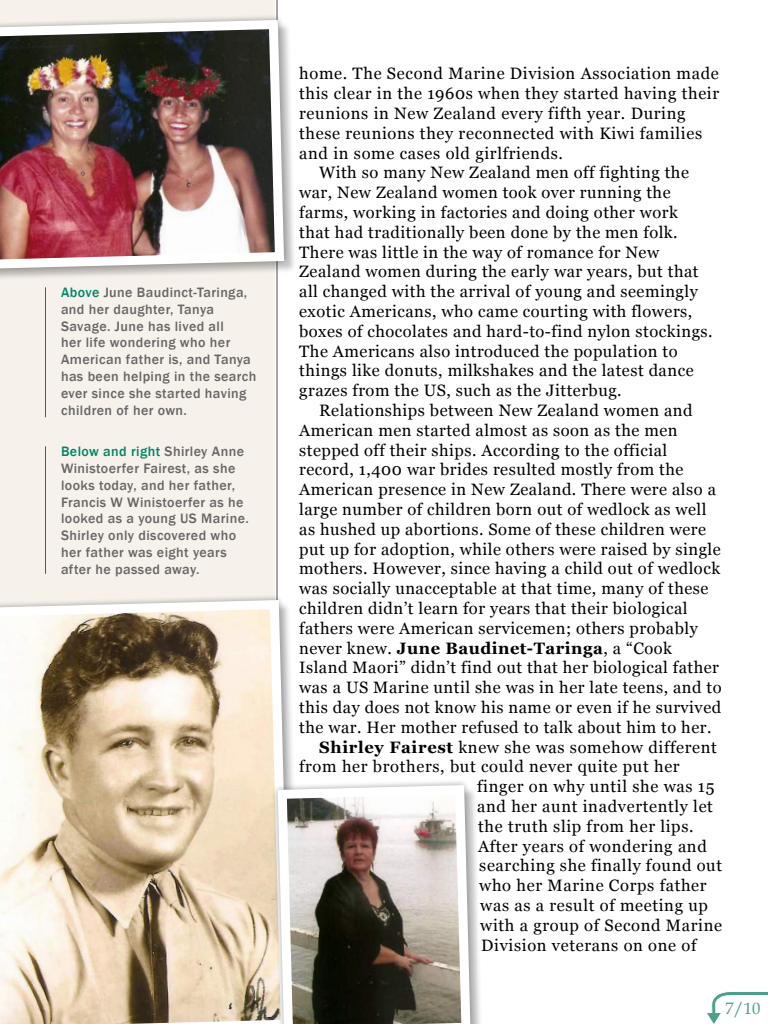
<style>
.page{position:relative;width:768px;height:1024px;background:#fff}
.page>*{position:absolute;margin:0;border:0;box-sizing:border-box;transform-origin:0 0}
.t1{font:16.5px "Georgia";letter-spacing:.03em;color:#000}
.t2{font:700 16.5px "Georgia";letter-spacing:.03em;color:#000}
.t3{font:16.5px "Book Antiqua";color:#4aa088}
.t4{font:500 14px/16.8px "Franklin Gothic";letter-spacing:.03em;color:#666}
.s1{color:#008465}
.s2{font-weight:400}
.s3{font-weight:700}
</style>
<div class="page">
<hr style="left:277px;top:0;width:1px;height:1024px;background:#4c4c4c">
<div style="left:0;top:0;width:275px;height:1024px;background:#f6f1eb"></div>
<svg style="left:0;top:595px;width:293px;height:429px"></svg>
<div style="left:280px;top:787px;width:203px;height:237px;background:#000;opacity:.23"></div>
<svg style="left:271px;top:778px;width:206px;height:246px"></svg>
<svg style="left:273px;top:780px;width:202px;height:244px"></svg>
<hr style="left:45px;top:446px;width:1px;height:128px;background:#008465">
<div style="left:0;top:22px;width:296px;height:259px;background:#000;opacity:.23"></div>
<svg style="left:0;top:13px;width:291px;height:263px"></svg>
<img style="left:0;top:15px;width:289px;height:259px">
<hr style="left:45px;top:287px;width:1px;height:130px;background:#008465">
<svg style="left:707px;top:991px;width:61px;height:33px"></svg>
<p class="t4" style="left:61px;top:285px;width:197px"><span class="s1">Above</span> June Baudinct-Taringa, and her daughter, Tanya<br>Savage. June has lived all<br>her life wondering who her<br>American father is, and Tanya has been helping in the search ever since she started having children of her own.</p>
<p class="t4" style="left:61px;top:444px;width:189px"><span class="s1">Below and right</span> Shirley Anne<br>Winistoerfer Fairest, as she looks today, and her father,<br>Francis W Winistoerfer as he looked as a young US Marine.<br>Shirley only discovered who her father was eight years after he passed away.</p>
<p class="t1" style="left:299px;top:67px;width:421px">home. The Second Marine Division Association made</p>
<p class="t1" style="left:299px;top:87px;width:422px">this clear in the 1960s when they started having their</p>
<p class="t1" style="left:299px;top:107px;width:388px">reunions in New Zealand every fifth year. During</p>
<p class="t1" style="left:299px;top:126px;width:405px">these reunions they reconnected with Kiwi families</p>
<p class="t1" style="left:299px;top:146px;width:265px">and in some cases old girlfriends.</p>
<p class="t1" style="left:319px;top:166px;width:371px">With so many New Zealand men off fighting the</p>
<p class="t1" style="left:299px;top:186px;width:373px">war, New Zealand women took over running the</p>
<p class="t1" style="left:299px;top:206px;width:380px">farms, working in factories and doing other work</p>
<p class="t1" style="left:299px;top:225px;width:380px">that had traditionally been done by the men folk.</p>
<p class="t1" style="left:299px;top:245px;width:362px">There was little in the way of romance for New</p>
<p class="t1" style="left:299px;top:265px;width:401px">Zealand women during the early war years, but that</p>
<p class="t1" style="left:299px;top:285px;width:400px">all changed with the arrival of young and seemingly</p>
<p class="t1" style="left:299px;top:305px;width:395px">exotic Americans, who came courting with flowers,</p>
<p class="t1" style="left:299px;top:324px;width:415px">boxes of chocolates and hard-to-find nylon stockings.</p>
<p class="t1" style="left:299px;top:344px;width:380px">The Americans also introduced the population to</p>
<p class="t1" style="left:299px;top:364px;width:396px">things like donuts, milkshakes and the latest dance</p>
<p class="t1" style="left:299px;top:384px;width:324px">grazes from the US, such as the Jitterbug.</p>
<p class="t1" style="left:319px;top:404px;width:375px">Relationships between New Zealand women and</p>
<p class="t1" style="left:299px;top:423px;width:380px">American men started almost as soon as the men</p>
<p class="t1" style="left:299px;top:443px;width:370px">stepped off their ships. According to the official</p>
<p class="t1" style="left:299px;top:463px;width:386px">record, 1,400 war brides resulted mostly from the</p>
<p class="t1" style="left:299px;top:483px;width:418px">American presence in New Zealand. There were also a</p>
<p class="t1" style="left:299px;top:503px;width:409px">large number of children born out of wedlock as well</p>
<p class="t1" style="left:299px;top:522px;width:408px">as hushed up abortions. Some of these children were</p>
<p class="t1" style="left:299px;top:542px;width:423px">put up for adoption, while others were raised by single</p>
<p class="t1" style="left:299px;top:562px;width:423px">mothers. However, since having a child out of wedlock</p>
<p class="t1" style="left:299px;top:582px;width:411px">was socially unacceptable at that time, many of these</p>
<p class="t1" style="left:299px;top:602px;width:390px">children didn’t learn for years that their biological</p>
<p class="t1" style="left:299px;top:621px;width:400px">fathers were American servicemen; others probably</p>
<p class="t2" style="left:299px;top:641px;width:374px"><span class="s2">never knew.</span> June Baudinet-Taringa<span class="s2">, a “Cook</span></p>
<p class="t1" style="left:299px;top:661px;width:421px">Island Maori” didn’t find out that her biological father</p>
<p class="t1" style="left:299px;top:681px;width:424px">was a US Marine until she was in her late teens, and to</p>
<p class="t1" style="left:299px;top:701px;width:424px">this day does not know his name or even if he survived</p>
<p class="t1" style="left:299px;top:720px;width:414px">the war. Her mother refused to talk about him to her.</p>
<p class="t1" style="left:319px;top:740px;width:399px"><span class="s3">Shirley Fairest</span> knew she was somehow different</p>
<p class="t1" style="left:299px;top:760px;width:382px">from her brothers, but could never quite put her</p>
<p class="t1" style="left:477px;top:780px;width:239px">finger on why until she was 15</p>
<p class="t1" style="left:477px;top:800px;width:237px">and her aunt inadvertently let</p>
<p class="t1" style="left:478px;top:819px;width:217px">the truth slip from her lips.</p>
<p class="t1" style="left:478px;top:839px;width:230px">After years of wondering and</p>
<p class="t1" style="left:479px;top:859px;width:244px">searching she finally found out</p>
<p class="t1" style="left:479px;top:879px;width:229px">who her Marine Corps father</p>
<p class="t1" style="left:480px;top:899px;width:229px">was as a result of meeting up</p>
<p class="t1" style="left:480px;top:918px;width:243px">with a group of Second Marine</p>
<p class="t1" style="left:481px;top:938px;width:217px">Division veterans on one of</p>
<p class="t3" style="left:726px;top:1002px;width:36px">7/10</p>
</div>
